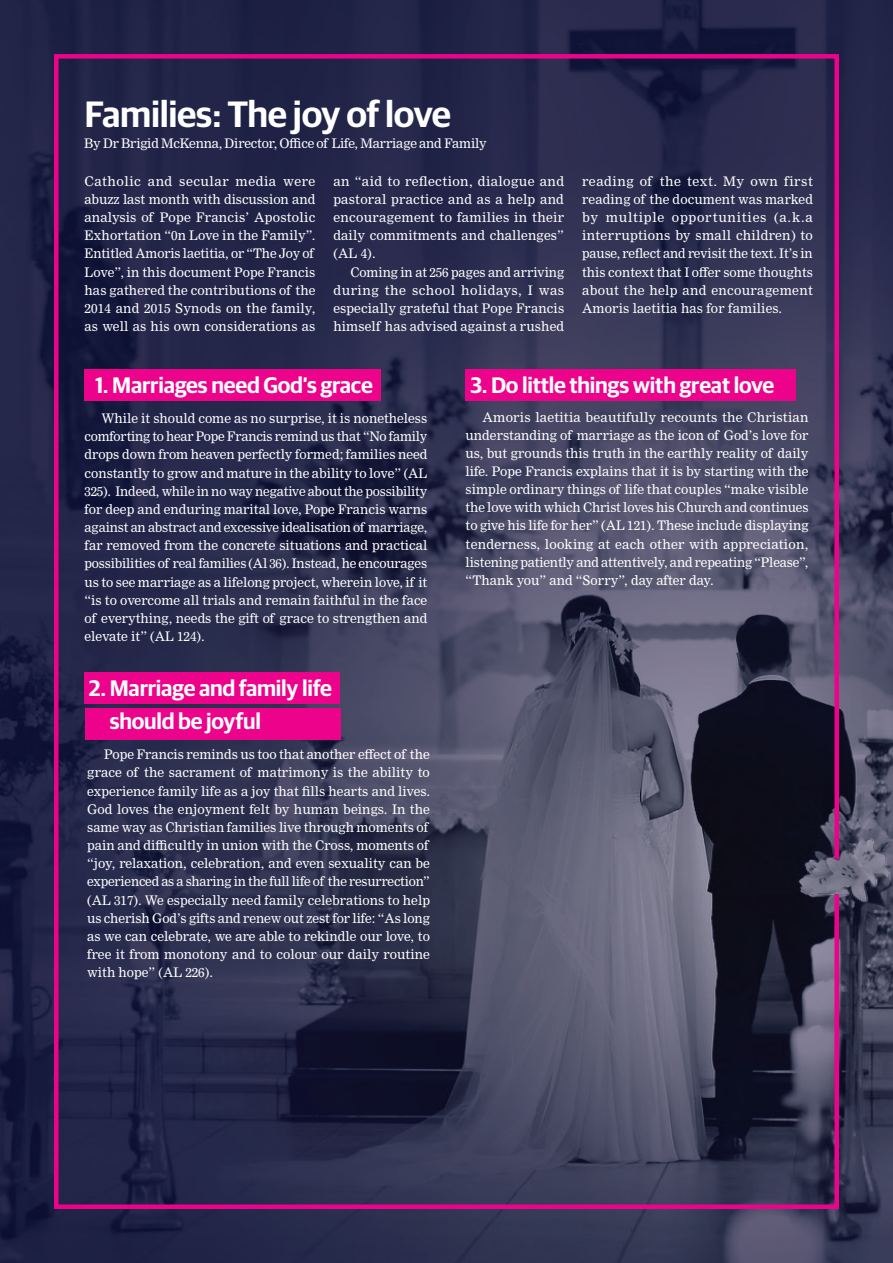
<style>
.page{position:relative;width:893px;height:1263px;background:#fff}
.page>*{position:absolute;margin:0;border:0;box-sizing:border-box;transform-origin:0 0}
.t1{font:600 36.75px "Guardian Sans";letter-spacing:-.01em;color:#fff}
.t2{font:600 22.5px/33px "Guardian Sans";letter-spacing:-.01em;color:#fff}
.t3{font:12.9px/18.1px "Nimrod MT Pro";color:#fff;text-align:justify}
</style>
<div class="page">
<img style="left:0;top:0;width:893px;height:1263px">
<div style="left:85px;top:369px;width:296px;height:31px;background:#ed028c"></div>
<div style="left:85px;top:708px;width:255px;height:32px;background:#ed028c"></div>
<div style="left:85px;top:672px;width:255px;height:32px;background:#ed028c"></div>
<div style="left:54px;top:54px;width:785px;height:1155px;border:4px solid #ed028c"></div>
<div style="left:466px;top:369px;width:330px;height:31px;background:#ed028c"></div>
<h1 class="t1" style="left:85px;top:87px;width:368px">Families: The joy of love</h1>
<p class="t3" style="left:84px;top:134px;width:404px">By Dr Brigid McKenna, Director, Office of Life, Marriage and Family</p>
<p class="t3" style="left:85px;top:172px;width:232px">Catholic and secular media were abuzz last month with discussion and analysis of Pope Francis’ Apostolic Exhortation “0n Love in the Family”.<br>Entitled Amoris laetitia, or “The Joy of Love”, in this document Pope Francis has gathered the contributions of the 2014 and 2015 Synods on the family, as well as his own considerations as</p>
<p class="t3" style="left:333px;top:172px;width:232px">an “aid to reflection, dialogue and pastoral practice and as a help and encouragement to families in their daily commitments and challenges” (AL 4).</p>
<p class="t3" style="left:333px;top:262px;width:232px;text-indent:17px">Coming in at 256 pages and arriving during the school holidays, I was especially grateful that Pope Francis himself has advised against a rushed</p>
<p class="t3" style="left:582px;top:172px;width:232px">reading of the text. My own first reading of the document was marked by multiple opportunities (a.k.a interruptions by small children) to pause, reflect and revisit the text. It’s in this context that I offer some thoughts about the help and encouragement Amoris laetitia has for families.</p>
<h2 class="t2" style="left:95px;top:367px;width:279px">1. Marriages need God’s grace</h2>
<p class="t3" style="left:85px;top:409px;width:344px;text-indent:17px">While it should come as no surprise, it is nonetheless comforting to hear Pope Francis remind us that “No family drops down from heaven perfectly formed; families need constantly to grow and mature in the ability to love” (AL 325). Indeed, while in no way negative about the possibility for deep and enduring marital love, Pope Francis warns against an abstract and excessive idealisation of marriage, far removed from the concrete situations and practical possibilities of real families (Al 36). Instead, he encourages us to see marriage as a lifelong project, wherein love, if it “is to overcome all trials and remain faithful in the face of everything, needs the gift of grace to strengthen and elevate it” (AL 124).</p>
<h2 class="t2" style="left:110px;top:670px;width:224px;text-indent:-21px">2. Marriage and family life should be joyful</h2>
<p class="t3" style="left:87px;top:745px;width:344px;text-align:left;text-indent:17px">Pope Francis reminds us too that another effect of the grace of the sacrament of matrimony is the ability to experience family life as a joy that fills hearts and lives.<br>God loves the enjoyment felt by human beings. In the same way as Christian families live through moments of pain and difficultly in union with the Cross, moments of “joy, relaxation, celebration, and even sexuality can be experienced as a sharing in the full life of the resurrection” (AL 317). We especially need family celebrations to help us cherish God’s gifts and renew out zest for life: “As long as we can celebrate, we are able to rekindle our love, to free it from monotony and to colour our daily routine with hope” (AL 226).</p>
<h2 class="t2" style="left:470px;top:367px;width:305px">3. Do little things with great love</h2>
<p class="t3" style="left:466px;top:407px;width:344px;text-indent:17px">Amoris laetitia beautifully recounts the Christian understanding of marriage as the icon of God’s love for us, but grounds this truth in the earthly reality of daily life. Pope Francis explains that it is by starting with the simple ordinary things of life that couples “make visible the love with which Christ loves his Church and continues to give his life for her” (AL 121). These include displaying tenderness, looking at each other with appreciation, listening patiently and attentively, and repeating “Please”, “Thank you” and “Sorry”, day after day.</p>
</div>
